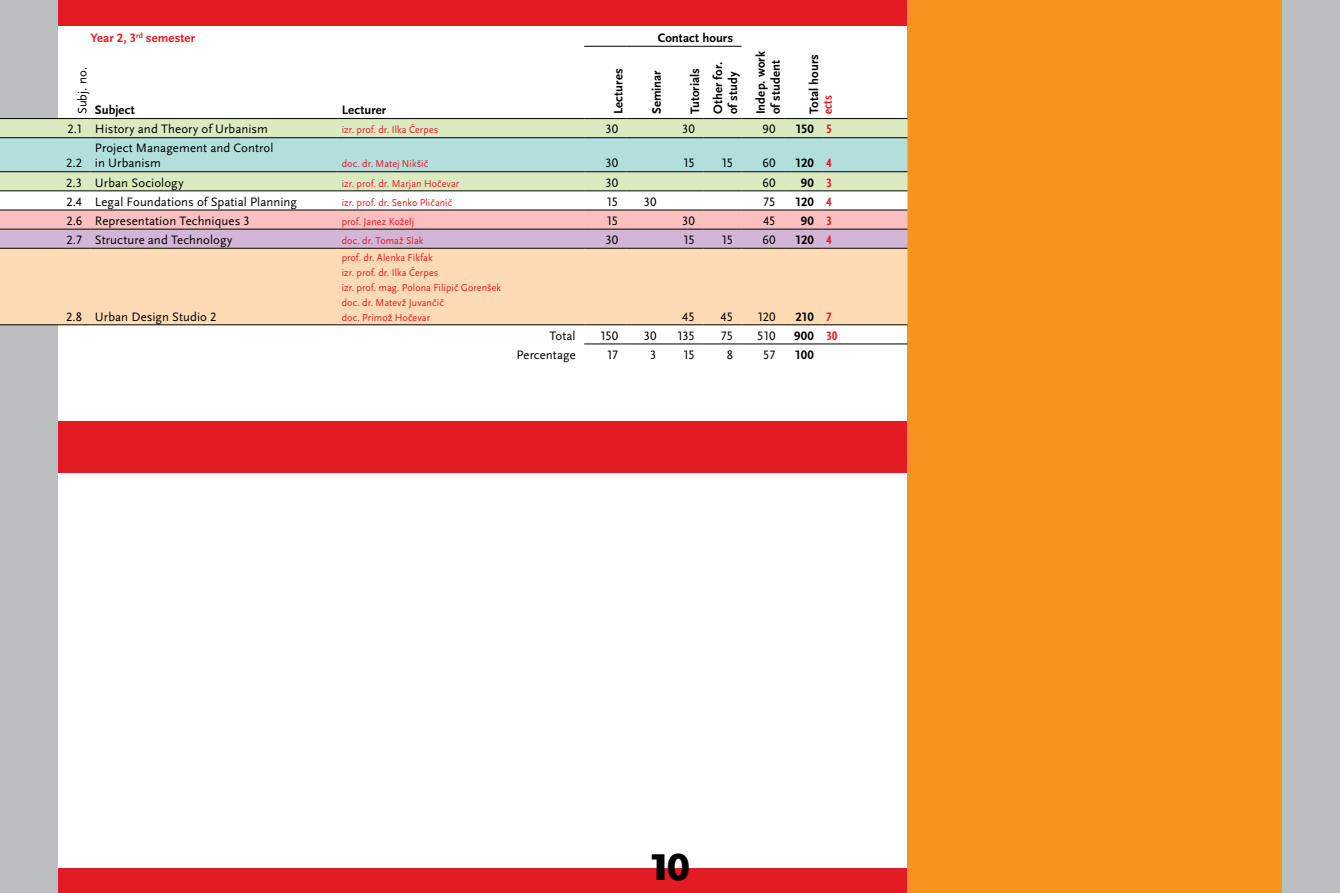
<style>
.page{position:relative;width:1340px;height:893px;background:#fff}
.page>*{position:absolute;margin:0;border:0;box-sizing:border-box;transform-origin:0 0}
.t1{font:900 39px "Scala Sans Pro";color:#000}
.t2{font:12.75px/19.2px "Scala Sans Pro";letter-spacing:.005em;color:#000;text-align:center}
.t3{font:700 12.75px/19.2px "Scala Sans Pro";letter-spacing:.005em;color:#000}
.t4{font:700 12.75px "Scala Sans Pro";letter-spacing:.01em;color:#e31b23}
.t5{font:700 condensed 12.75px/19.2px "Scala Sans Pro";letter-spacing:.02em;color:#e31b23;text-align:justify}
.t6{font:10.5px/19.2px "Scala Sans Pro";letter-spacing:.005em;color:#e31b23;scale:.95 1}
</style>
<div class="page">
<div style="left:0;top:0;width:907px;height:26px;background:#e31b23"></div>
<div style="left:0;top:868px;width:907px;height:25px;background:#e31b23"></div>
<div style="left:0;top:422px;width:907px;height:51px;background:#e31b23"></div>
<div style="left:907px;top:0;width:375px;height:893px;background:#f7941e"></div>
<div style="left:0;top:0;width:57px;height:893px;background:#bcbec0"></div>
<div style="left:1282px;top:0;width:57px;height:893px;background:#bcbec0"></div>
<svg style="left:0;top:119px;width:907px;height:72px;background:#d4e5bc"></svg>
<div style="left:0;top:138px;width:907px;height:33px;background:#b0dfdc"></div>
<svg style="left:0;top:192px;width:907px;height:56px"></svg>
<div style="left:0;top:249px;width:907px;height:76px;background:#fedbb4"></div>
<div style="left:0;top:210px;width:91px;height:19px;background:#fac0bf"></div>
<hr style="left:0;top:137px;width:91px;height:1px;background:#000">
<hr style="left:0;top:171px;width:91px;height:1px;background:#000">
<hr style="left:0;top:191px;width:91px;height:1px;background:#000">
<hr style="left:822px;top:248px;width:85px;height:1px;background:#000">
<hr style="left:784px;top:248px;width:38px;height:1px;background:#000">
<hr style="left:741px;top:248px;width:43px;height:1px;background:#000">
<hr style="left:703px;top:248px;width:38px;height:1px;background:#000">
<hr style="left:665px;top:248px;width:38px;height:1px;background:#000">
<hr style="left:626px;top:248px;width:39px;height:1px;background:#000">
<hr style="left:584px;top:248px;width:42px;height:1px;background:#000">
<hr style="left:337px;top:248px;width:247px;height:1px;background:#000">
<hr style="left:91px;top:248px;width:246px;height:1px;background:#000">
<hr style="left:0;top:248px;width:91px;height:1px;background:#000">
<hr style="left:822px;top:210px;width:85px;height:1px;background:#000">
<hr style="left:822px;top:229px;width:85px;height:1px;background:#000">
<hr style="left:822px;top:325px;width:85px;height:1px;background:#000">
<hr style="left:784px;top:210px;width:38px;height:1px;background:#000">
<hr style="left:784px;top:229px;width:38px;height:1px;background:#000">
<hr style="left:784px;top:325px;width:38px;height:1px;background:#000">
<hr style="left:741px;top:210px;width:43px;height:1px;background:#000">
<hr style="left:741px;top:229px;width:43px;height:1px;background:#000">
<hr style="left:741px;top:325px;width:43px;height:1px;background:#000">
<hr style="left:703px;top:210px;width:38px;height:1px;background:#000">
<hr style="left:703px;top:229px;width:38px;height:1px;background:#000">
<hr style="left:703px;top:325px;width:38px;height:1px;background:#000">
<hr style="left:665px;top:210px;width:38px;height:1px;background:#000">
<hr style="left:665px;top:229px;width:38px;height:1px;background:#000">
<hr style="left:665px;top:325px;width:38px;height:1px;background:#000">
<hr style="left:626px;top:210px;width:39px;height:1px;background:#000">
<hr style="left:626px;top:229px;width:39px;height:1px;background:#000">
<hr style="left:626px;top:325px;width:39px;height:1px;background:#000">
<hr style="left:584px;top:210px;width:42px;height:1px;background:#000">
<hr style="left:584px;top:229px;width:42px;height:1px;background:#000">
<hr style="left:584px;top:325px;width:42px;height:1px;background:#000">
<hr style="left:337px;top:210px;width:247px;height:1px;background:#000">
<hr style="left:337px;top:229px;width:247px;height:1px;background:#000">
<hr style="left:337px;top:325px;width:247px;height:1px;background:#000">
<hr style="left:91px;top:210px;width:246px;height:1px;background:#000">
<hr style="left:91px;top:229px;width:246px;height:1px;background:#000">
<hr style="left:91px;top:325px;width:246px;height:1px;background:#000">
<hr style="left:0;top:210px;width:91px;height:1px;background:#000">
<hr style="left:0;top:229px;width:91px;height:1px;background:#000">
<hr style="left:0;top:325px;width:91px;height:1px;background:#000">
<hr style="left:822px;top:118px;width:85px;height:1px;background:#000">
<hr style="left:784px;top:118px;width:38px;height:1px;background:#000">
<hr style="left:741px;top:118px;width:43px;height:1px;background:#000">
<hr style="left:703px;top:118px;width:38px;height:1px;background:#000">
<hr style="left:665px;top:118px;width:38px;height:1px;background:#000">
<hr style="left:626px;top:118px;width:39px;height:1px;background:#000">
<hr style="left:584px;top:118px;width:42px;height:1px;background:#000">
<hr style="left:337px;top:118px;width:247px;height:1px;background:#000">
<hr style="left:91px;top:118px;width:246px;height:1px;background:#000">
<hr style="left:0;top:118px;width:91px;height:1px;background:#000">
<hr style="left:822px;top:137px;width:85px;height:1px;background:#000">
<hr style="left:822px;top:171px;width:85px;height:1px;background:#000">
<hr style="left:822px;top:191px;width:85px;height:1px;background:#000">
<hr style="left:822px;top:344px;width:85px;height:1px;background:#000">
<hr style="left:784px;top:137px;width:38px;height:1px;background:#000">
<hr style="left:784px;top:171px;width:38px;height:1px;background:#000">
<hr style="left:784px;top:191px;width:38px;height:1px;background:#000">
<hr style="left:784px;top:344px;width:38px;height:1px;background:#000">
<hr style="left:741px;top:137px;width:43px;height:1px;background:#000">
<hr style="left:741px;top:171px;width:43px;height:1px;background:#000">
<hr style="left:741px;top:191px;width:43px;height:1px;background:#000">
<hr style="left:741px;top:344px;width:43px;height:1px;background:#000">
<hr style="left:703px;top:137px;width:38px;height:1px;background:#000">
<hr style="left:703px;top:171px;width:38px;height:1px;background:#000">
<hr style="left:703px;top:191px;width:38px;height:1px;background:#000">
<hr style="left:703px;top:344px;width:38px;height:1px;background:#000">
<hr style="left:665px;top:137px;width:38px;height:1px;background:#000">
<hr style="left:665px;top:171px;width:38px;height:1px;background:#000">
<hr style="left:665px;top:191px;width:38px;height:1px;background:#000">
<hr style="left:665px;top:344px;width:38px;height:1px;background:#000">
<hr style="left:626px;top:137px;width:39px;height:1px;background:#000">
<hr style="left:626px;top:171px;width:39px;height:1px;background:#000">
<hr style="left:626px;top:191px;width:39px;height:1px;background:#000">
<hr style="left:626px;top:344px;width:39px;height:1px;background:#000">
<hr style="left:584px;top:137px;width:42px;height:1px;background:#000">
<hr style="left:584px;top:171px;width:42px;height:1px;background:#000">
<hr style="left:584px;top:191px;width:42px;height:1px;background:#000">
<hr style="left:584px;top:344px;width:42px;height:1px;background:#000">
<hr style="left:337px;top:137px;width:247px;height:1px;background:#000">
<hr style="left:337px;top:171px;width:247px;height:1px;background:#000">
<hr style="left:337px;top:191px;width:247px;height:1px;background:#000">
<hr style="left:91px;top:137px;width:246px;height:1px;background:#000">
<hr style="left:91px;top:171px;width:246px;height:1px;background:#000">
<hr style="left:91px;top:191px;width:246px;height:1px;background:#000">
<hr style="left:703px;top:46px;width:38px;height:1px;background:#000">
<hr style="left:665px;top:46px;width:38px;height:1px;background:#000">
<hr style="left:626px;top:46px;width:39px;height:1px;background:#000">
<hr style="left:584px;top:46px;width:42px;height:1px;background:#000">
<p class="t4" style="left:91px;top:30px;width:106px">Year 2, 3<sup>rd</sup> semester</p>
<p class="t2" style="left:73px;top:114px;width:49px;rotate:-90deg">Subj. no.</p>
<p class="t2" style="left:67px;top:120px;width:16px">2.1</p>
<p class="t2" style="left:66px;top:154px;width:18px;text-align:justify">2.2<br>2.3<br>2.4<br>2.6<br>2.7</p>
<p class="t3" style="left:95px;top:101px;width:41px">Subject</p>
<p class="t2" style="left:95px;top:120px;width:180px;text-align:left">History and Theory of Urbanism<br>Project Management and Control</p>
<p class="t2" style="left:95px;top:154px;width:203px;text-align:left">in Urbanism<br>Urban Sociology<br>Legal Foundations of Spatial Planning<br>Representation Techniques 3<br>Structure and Technology</p>
<p class="t2" style="left:66px;top:307px;width:17px">2.8</p>
<p class="t2" style="left:95px;top:307px;width:123px">Urban Design Studio 2</p>
<p class="t3" style="left:342px;top:101px;width:46px">Lecturer</p>
<p class="t6" style="left:342px;top:120px;width:103px">izr. prof. dr. Ilka Čerpes</p>
<p class="t6" style="left:342px;top:154px;width:125px">doc. dr. Matej Nikšič<br>izr. prof. dr. Marjan Hočevar izr. prof. dr. Senko Pličanič prof. Janez Koželj<br>doc. dr. Tomaž Slak</p>
<p class="t6" style="left:342px;top:250px;width:169px;line-height:15px">prof. dr. Alenka Fikfak<br>izr. prof. dr. Ilka Čerpes<br>izr. prof. mag. Polona Filipič Gorenšek doc. dr. Matevž Juvančič<br>doc. Primož Hočevar</p>
<p class="t2" style="left:516px;top:326px;width:61px;text-align:right">Total<br>Percentage</p>
<p class="t3" style="left:608px;top:114px;width:47px;rotate:-90deg">Lectures</p>
<p class="t2" style="left:605px;top:120px;width:14px">30</p>
<p class="t2" style="left:605px;top:154px;width:14px;text-align:justify">30<br>30<br>15<br>15<br>30</p>
<p class="t3" style="left:657px;top:28px;width:77px">Contact hours</p>
<p class="t3" style="left:710px;top:114px;width:54px;line-height:15px;rotate:-90deg">Other for. of study</p>
<p class="t3" style="left:685px;top:114px;width:48px;rotate:-90deg">Tutorials</p>
<p class="t2" style="left:682px;top:120px;width:14px">30</p>
<p class="t2" style="left:682px;top:154px;width:14px">15</p>
<p class="t3" style="left:647px;top:114px;width:46px;rotate:-90deg">Seminar</p>
<p class="t2" style="left:720px;top:154px;width:14px">15</p>
<p class="t2" style="left:643px;top:192px;width:14px">30</p>
<p class="t2" style="left:682px;top:211px;width:14px;text-align:left">30<br>15</p>
<p class="t2" style="left:720px;top:230px;width:14px">15</p>
<p class="t3" style="left:753px;top:114px;width:64px;line-height:15px;rotate:-90deg">Indep. work of student</p>
<p class="t2" style="left:762px;top:120px;width:15px">90</p>
<p class="t2" style="left:762px;top:154px;width:15px;text-align:justify">60<br>60<br>75<br>45<br>60</p>
<p class="t3" style="left:804px;top:114px;width:61px;rotate:-90deg">Total hours</p>
<p class="t3" style="left:795px;top:120px;width:20px">150</p>
<p class="t3" style="left:795px;top:154px;width:20px;text-align:center">120<br>90<br>120<br>90<br>120</p>
<p class="t5" style="left:818px;top:114px;width:20px;rotate:-90deg">ects</p>
<p class="t5" style="left:826px;top:120px;width:7px">5</p>
<p class="t5" style="left:826px;top:154px;width:7px">4<br>3<br>4<br>3<br>4</p>
<p class="t2" style="left:599px;top:326px;width:20px">150<br>17</p>
<p class="t2" style="left:643px;top:326px;width:14px">30<br>3</p>
<p class="t2" style="left:676px;top:307px;width:20px">45<br>135<br>15</p>
<p class="t2" style="left:720px;top:307px;width:14px">45<br>75<br>8</p>
<p class="t2" style="left:756px;top:307px;width:20px">120<br>510<br>57</p>
<p class="t3" style="left:794px;top:307px;width:21px;text-align:justify">210<br>900<br>100</p>
<p class="t5" style="left:826px;top:307px;width:12px">7<br>30</p>
<h1 class="t1" style="left:650px;top:843px;width:41px">10</h1>
</div>
